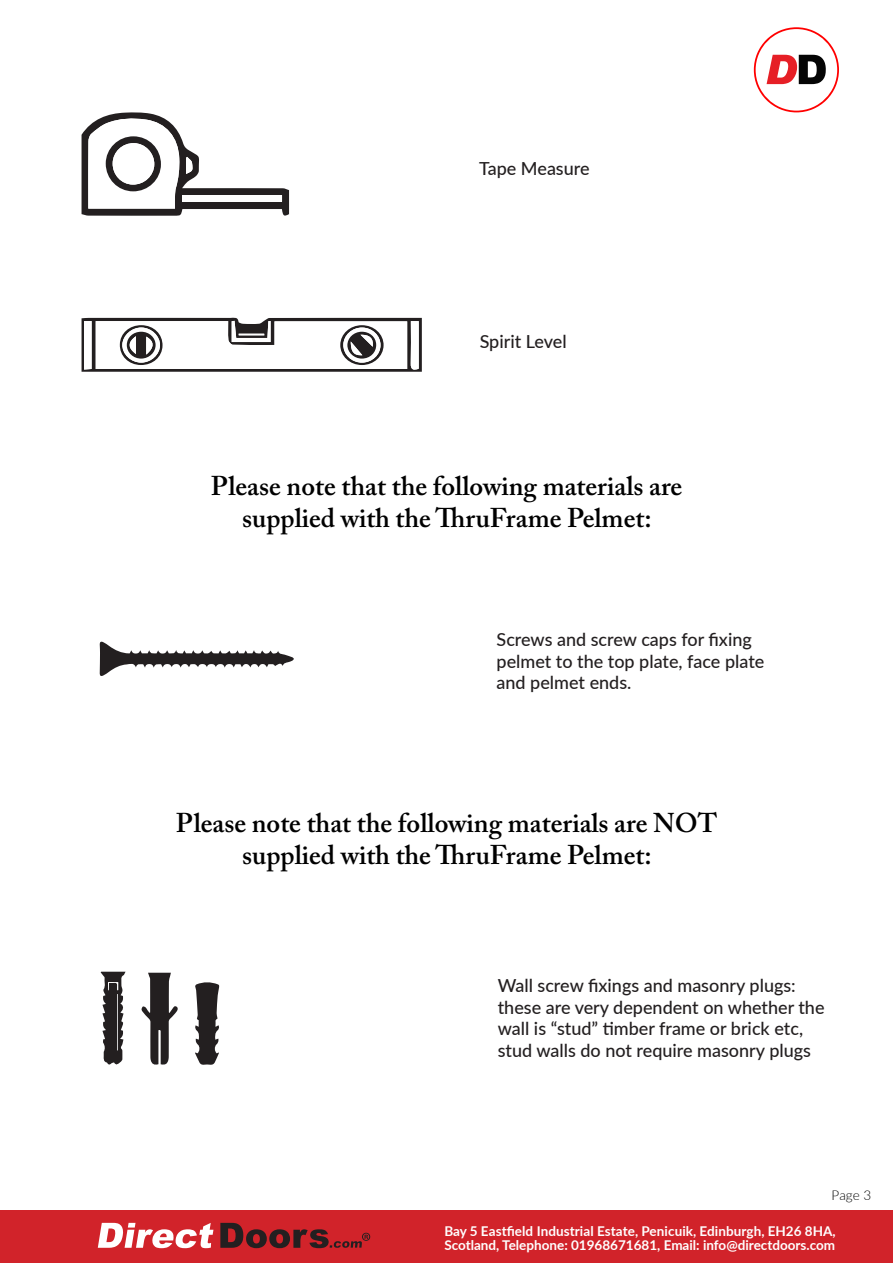
<style>
.page{position:relative;width:893px;height:1263px;background:#fff}
.page>*{position:absolute;margin:0;border:0;box-sizing:border-box;transform-origin:0 0}
.t1{font:600 27px/32.4px "Adobe Caslon Pro";color:#000;text-align:center}
.t2{font:500 18px/21.6px "Lato";color:#231f20}
.t3{font:700 13.5px/13.5px "Lato";color:#fff}
.t4{font:300 13.5px "Lato";color:#000}
</style>
<div class="page">
<div style="left:0;top:1210px;width:893px;height:53px;background:#d1232a"></div>
<svg style="left:98px;top:1223px;width:115px;height:25px"></svg>
<svg style="left:220px;top:1223px;width:150px;height:25px"></svg>
<svg style="left:754px;top:27px;width:85px;height:85px"></svg>
<svg style="left:82px;top:112px;width:207px;height:104px"></svg>
<div style="left:112px;top:143px;width:43px;height:42px;background:#fff;border-radius:50%"></div>
<svg style="left:82px;top:317px;width:340px;height:55px"></svg>
<svg style="left:100px;top:641px;width:194px;height:35px"></svg>
<svg style="left:101px;top:972px;width:119px;height:93px"></svg>
<p class="t2" style="left:479px;top:157px;width:112px">Tape Measure</p>
<p class="t2" style="left:480px;top:330px;width:89px">Spirit Level</p>
<p class="t1" style="left:211px;top:469px;width:473px">Please note that the following materials are supplied with the ThruFrame Pelmet:</p>
<p class="t2" style="left:497px;top:628px;width:257px">Screws and screw caps for fixing</p>
<p class="t2" style="left:497px;top:649px;width:269px">pelmet to the top plate, face plate and pelmet ends.</p>
<p class="t1" style="left:176px;top:806px;width:543px">Please note that the following materials are NOT supplied with the ThruFrame Pelmet:</p>
<p class="t2" style="left:498px;top:974px;width:328px">Wall screw fixings and masonry plugs: these are very dependent on whether the wall is “stud” timber frame or brick etc, stud walls do not require masonry plugs</p>
<p class="t4" style="left:832px;top:1185px;width:41px">Page 3</p>
<p class="t3" style="left:444px;top:1224px;width:393px">Bay 5 Eastfield Industrial Estate, Penicuik, Edinburgh, EH26 8HA,<br>Scotland, Telephone: 01968671681, Email: info@directdoors.com</p>
</div>
